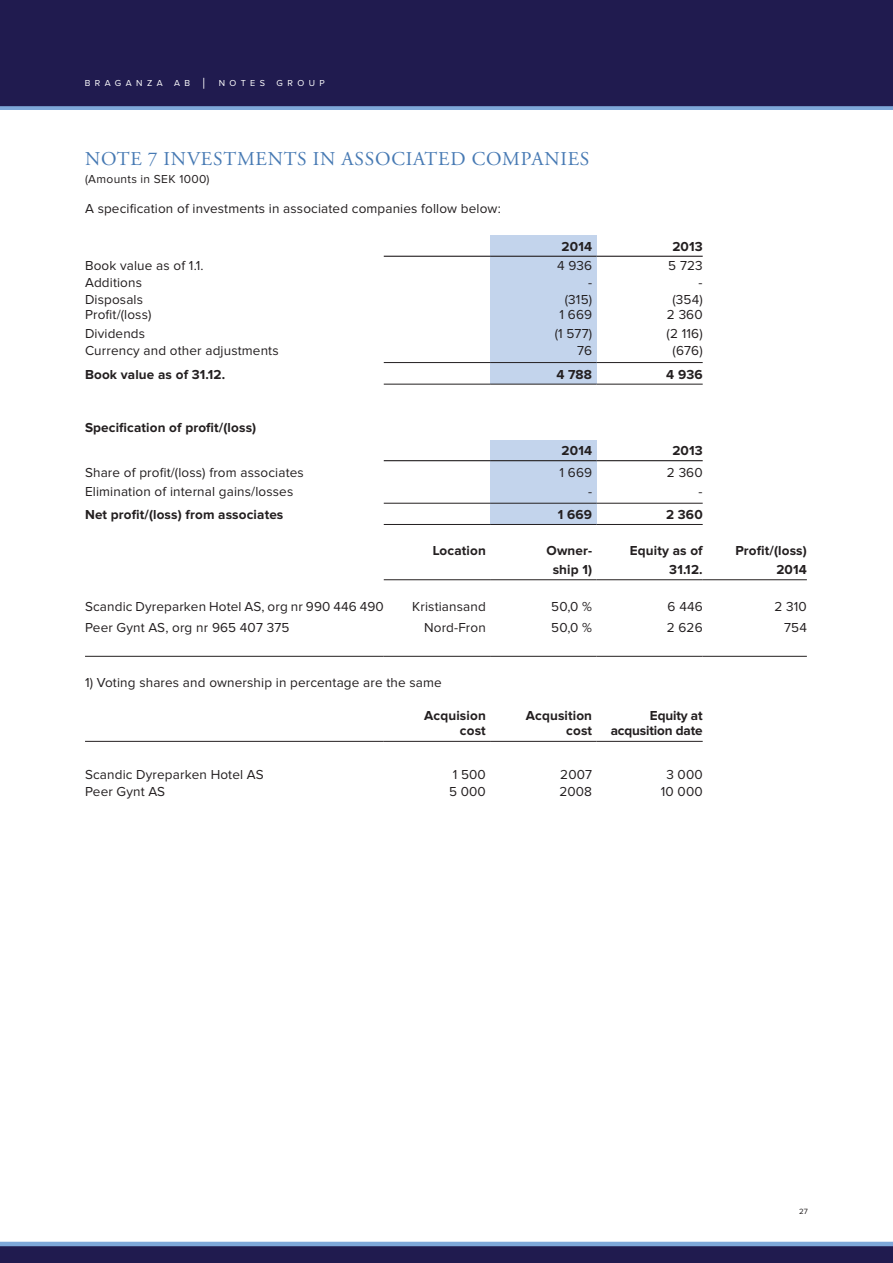
<style>
.page{position:relative;width:893px;height:1263px;background:#fff}
.page>*{position:absolute;margin:0;border:0;box-sizing:border-box;transform-origin:0 0}
.braganza_h3{font:19.5px "Adobe Garamond Pro";letter-spacing:.04em;color:#4679b3}
.tabell_bröd{font:13.5px "Proxima Nova";letter-spacing:.01em;color:#231f20}
.tabell_bröd-2{font:700 13.5px/15px "Proxima Nova";letter-spacing:.01em;color:#231f20;text-align:right}
.BA_Bröd_1{font:13.5px "Proxima Nova";letter-spacing:.01em;color:#231f20}
.tabell_bröd-3{font:700 13.5px/15px "Proxima Nova";letter-spacing:-.01em;color:#231f20;text-align:right}
.braganza_h3-2{font:12px "Proxima Nova";letter-spacing:.025em;color:#231f20}
.t1{font:9px "Proxima Nova";letter-spacing:.5em;color:#fff}
.t2{font:9px "Arial";color:#fff}
.t3{font:7.8px "Proxima Nova";color:#231f20}
</style>
<div class="page">
<div style="left:0;top:0;width:893px;height:111px;background:#201b4f"></div>
<div style="left:0;top:1242px;width:893px;height:21px;background:#201b4f"></div>
<hr style="left:0;top:1242px;width:893px;height:4px;background:#7ea8d9">
<div style="left:0;top:106px;width:893px;height:5px;background:#7ea8d9"></div>
<div style="left:490px;top:236px;width:107px;height:148px;background:#c3d4ec"></div>
<div style="left:490px;top:440px;width:107px;height:85px;background:#c3d4ec"></div>
<hr style="left:85px;top:656px;width:299px;height:1px;background:#231f20">
<hr style="left:384px;top:656px;width:106px;height:1px;background:#231f20">
<hr style="left:490px;top:656px;width:106px;height:1px;background:#231f20">
<hr style="left:596px;top:656px;width:107px;height:1px;background:#231f20">
<hr style="left:703px;top:656px;width:104px;height:1px;background:#231f20">
<hr style="left:384px;top:579px;width:106px;height:1px;background:#231f20">
<hr style="left:490px;top:579px;width:106px;height:1px;background:#231f20">
<hr style="left:596px;top:579px;width:107px;height:1px;background:#231f20">
<hr style="left:703px;top:579px;width:104px;height:1px;background:#231f20">
<hr style="left:85px;top:741px;width:299px;height:1px;background:#231f20">
<hr style="left:384px;top:741px;width:106px;height:1px;background:#231f20">
<hr style="left:490px;top:741px;width:106px;height:1px;background:#231f20">
<hr style="left:596px;top:741px;width:107px;height:1px;background:#231f20">
<hr style="left:384px;top:362px;width:106px;height:1px;background:#231f20">
<hr style="left:490px;top:362px;width:106px;height:1px;background:#231f20">
<hr style="left:596px;top:362px;width:107px;height:1px;background:#231f20">
<hr style="left:384px;top:384px;width:106px;height:1px;background:#231f20">
<hr style="left:490px;top:384px;width:106px;height:1px;background:#231f20">
<hr style="left:596px;top:384px;width:107px;height:1px;background:#231f20">
<hr style="left:384px;top:256px;width:106px;height:1px;background:#231f20">
<hr style="left:490px;top:256px;width:106px;height:1px;background:#231f20">
<hr style="left:596px;top:256px;width:107px;height:1px;background:#231f20">
<hr style="left:384px;top:503px;width:106px;height:1px;background:#231f20">
<hr style="left:490px;top:503px;width:106px;height:1px;background:#231f20">
<hr style="left:596px;top:503px;width:107px;height:1px;background:#231f20">
<hr style="left:384px;top:524px;width:106px;height:1px;background:#231f20">
<hr style="left:490px;top:524px;width:106px;height:1px;background:#231f20">
<hr style="left:596px;top:524px;width:107px;height:1px;background:#231f20">
<hr style="left:384px;top:460px;width:106px;height:1px;background:#231f20">
<hr style="left:490px;top:460px;width:106px;height:1px;background:#231f20">
<hr style="left:596px;top:460px;width:107px;height:1px;background:#231f20">
<p class="t1" style="left:85px;top:79px;width:80px">BRAGANZA</p>
<p class="t1" style="left:174px;top:79px;width:18px">A B</p>
<p class="t2" style="left:202px;top:77px;width:7px">│</p>
<p class="t1" style="left:219px;top:79px;width:48px">NOTES</p>
<p class="t1" style="left:277px;top:79px;width:50px">GROUP</p>
<p class="braganza_h3" style="left:85px;top:147px;width:506px">NOTE 7 INVESTMENTS IN ASSOCIATED COMPANIES</p>
<p class="braganza_h3-2" style="left:85px;top:174px;width:126px">(Amounts in SEK 1000)</p>
<p class="BA_Bröd_1" style="left:85px;top:203px;width:417px">A specification of investments in associated companies follow below:</p>
<p class="tabell_bröd-2" style="left:562px;top:239px;width:32px">2014</p>
<p class="tabell_bröd-2" style="left:672px;top:239px;width:32px">2013</p>
<p class="tabell_bröd" style="left:85px;top:259px;width:120px">Book value as of 1.1.</p>
<p class="tabell_bröd" style="left:557px;top:260px;width:37px">4 936</p>
<p class="tabell_bröd" style="left:668px;top:260px;width:36px">5 723</p>
<p class="tabell_bröd" style="left:85px;top:276px;width:58px">Additions</p>
<p class="tabell_bröd" style="left:588px;top:276px;width:6px">-</p>
<p class="tabell_bröd" style="left:699px;top:276px;width:6px">-</p>
<p class="tabell_bröd" style="left:85px;top:293px;width:60px">Disposals</p>
<p class="tabell_bröd" style="left:565px;top:293px;width:29px">(315)</p>
<p class="tabell_bröd" style="left:672px;top:293px;width:32px">(354)</p>
<p class="tabell_bröd" style="left:85px;top:308px;width:68px">Profit/(loss)</p>
<p class="tabell_bröd" style="left:560px;top:308px;width:34px">1 669</p>
<p class="tabell_bröd" style="left:667px;top:308px;width:37px">2 360</p>
<p class="tabell_bröd" style="left:85px;top:327px;width:62px">Dividends</p>
<p class="tabell_bröd" style="left:555px;top:327px;width:39px">(1 577)</p>
<p class="tabell_bröd" style="left:667px;top:327px;width:38px">(2 116)</p>
<p class="tabell_bröd" style="left:85px;top:344px;width:195px">Currency and other adjustments</p>
<p class="tabell_bröd" style="left:577px;top:344px;width:17px">76</p>
<p class="tabell_bröd" style="left:672px;top:344px;width:32px">(676)</p>
<p class="tabell_bröd-2" style="left:85px;top:367px;width:142px">Book value as of 31.12.</p>
<p class="tabell_bröd-2" style="left:556px;top:367px;width:37px">4 788</p>
<p class="tabell_bröd-2" style="left:666px;top:367px;width:38px">4 936</p>
<p class="tabell_bröd-2" style="left:85px;top:421px;width:173px">Specification of profit/(loss)</p>
<p class="tabell_bröd-2" style="left:562px;top:444px;width:32px">2014</p>
<p class="tabell_bröd-2" style="left:672px;top:444px;width:32px">2013</p>
<p class="tabell_bröd" style="left:85px;top:466px;width:220px">Share of profit/(loss) from associates</p>
<p class="tabell_bröd" style="left:560px;top:466px;width:34px">1 669</p>
<p class="tabell_bröd" style="left:667px;top:466px;width:37px">2 360</p>
<p class="tabell_bröd" style="left:85px;top:485px;width:210px">Elimination of internal gains/losses</p>
<p class="tabell_bröd" style="left:588px;top:485px;width:6px">-</p>
<p class="tabell_bröd" style="left:699px;top:485px;width:6px">-</p>
<p class="tabell_bröd-2" style="left:85px;top:508px;width:200px">Net profit/(loss) from associates</p>
<p class="tabell_bröd-2" style="left:558px;top:508px;width:36px">1 669</p>
<p class="tabell_bröd-2" style="left:666px;top:508px;width:38px">2 360</p>
<p class="tabell_bröd-2" style="left:433px;top:544px;width:55px">Location</p>
<p class="tabell_bröd-2" style="left:546px;top:544px;width:47px">Owner-</p>
<p class="tabell_bröd-2" style="left:630px;top:544px;width:74px">Equity as of</p>
<p class="tabell_bröd-2" style="left:735px;top:544px;width:73px">Profit/(loss)</p>
<p class="tabell_bröd-2" style="left:553px;top:563px;width:41px">ship 1)</p>
<p class="tabell_bröd-2" style="left:669px;top:563px;width:35px">31.12.</p>
<p class="tabell_bröd-2" style="left:776px;top:563px;width:32px">2014</p>
<p class="tabell_bröd" style="left:85px;top:600px;width:300px">Scandic Dyreparken Hotel AS, org nr 990 446 490</p>
<p class="tabell_bröd" style="left:412px;top:600px;width:75px">Kristiansand</p>
<p class="tabell_bröd" style="left:551px;top:600px;width:42px">50,0 %</p>
<p class="tabell_bröd" style="left:668px;top:600px;width:37px">6 446</p>
<p class="tabell_bröd" style="left:774px;top:600px;width:34px">2 310</p>
<p class="tabell_bröd" style="left:85px;top:621px;width:206px">Peer Gynt AS, org nr 965 407 375</p>
<p class="tabell_bröd" style="left:424px;top:621px;width:63px">Nord-Fron</p>
<p class="tabell_bröd" style="left:551px;top:621px;width:42px">50,0 %</p>
<p class="tabell_bröd" style="left:667px;top:621px;width:37px">2 626</p>
<p class="tabell_bröd" style="left:784px;top:621px;width:24px">754</p>
<p class="tabell_bröd" style="left:85px;top:676px;width:358px">1) Voting shares and ownership in percentage are the same</p>
<p class="tabell_bröd-2" style="left:424px;top:709px;width:63px">Acquision cost</p>
<p class="tabell_bröd-2" style="left:526px;top:709px;width:68px">Acqusition cost</p>
<p class="tabell_bröd-3" style="left:611px;top:709px;width:94px">Equity at acqusition date</p>
<p class="tabell_bröd" style="left:85px;top:768px;width:180px">Scandic Dyreparken Hotel AS</p>
<p class="tabell_bröd" style="left:453px;top:768px;width:35px">1 500</p>
<p class="tabell_bröd" style="left:560px;top:768px;width:33px">2007</p>
<p class="tabell_bröd" style="left:666px;top:768px;width:38px">3 000</p>
<p class="tabell_bröd" style="left:85px;top:785px;width:82px">Peer Gynt AS</p>
<p class="tabell_bröd" style="left:449px;top:785px;width:38px">5 000</p>
<p class="tabell_bröd" style="left:559px;top:785px;width:34px">2008</p>
<p class="tabell_bröd" style="left:661px;top:785px;width:43px">10 000</p>
<p class="t3" style="left:799px;top:1208px;width:10px">27</p>
</div>
